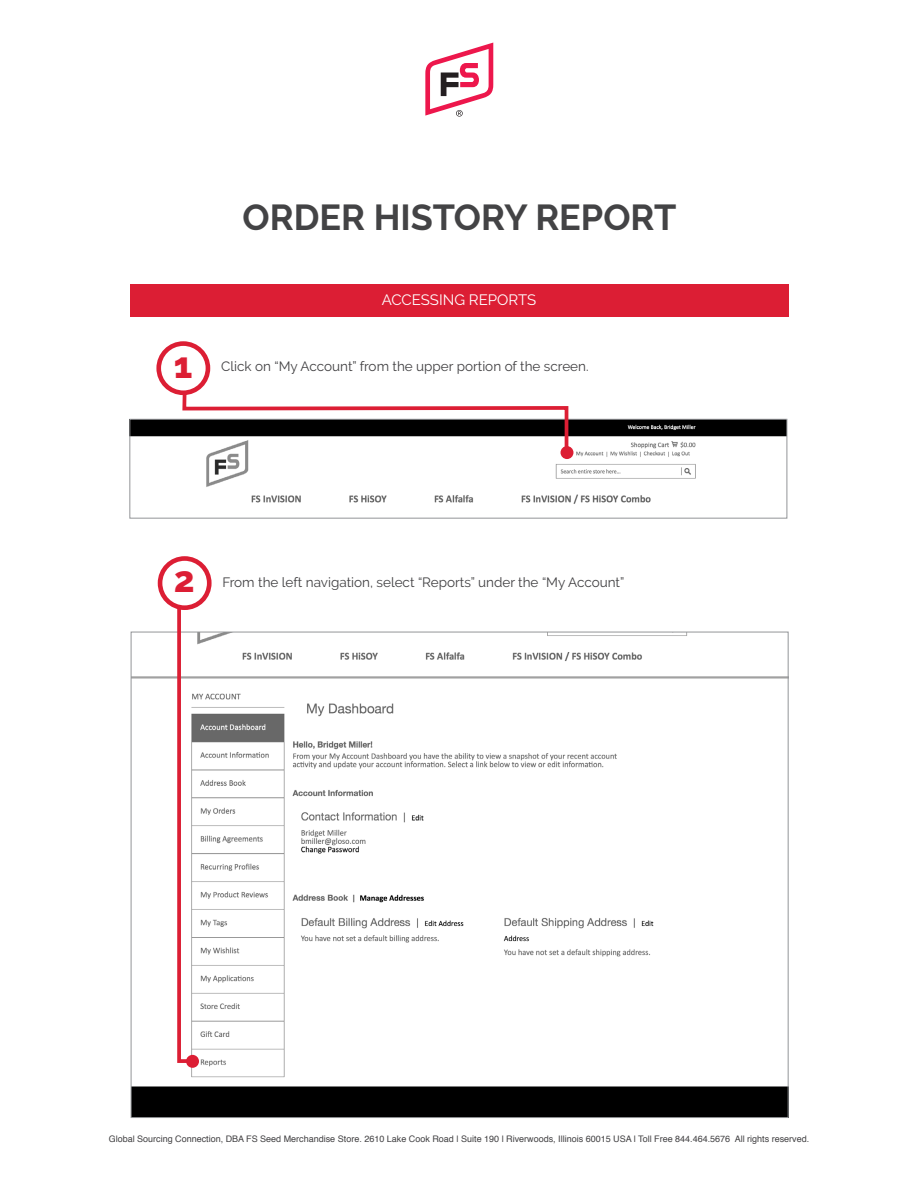
<style>
.page{position:relative;width:918px;height:1188px;background:#fff}
.page>*{position:absolute;margin:0;border:0;box-sizing:border-box;transform-origin:0 0}
.t1{font:700 36px "Raleway";color:#434345}
.t2{font:800 36px "Raleway";color:#dc1e34}
.t3{font:15px "Raleway";color:#fff}
.t4{font:13.5px "Raleway";color:#414042}
.t5{font:9px "Helvetica";color:#414042}
</style>
<div class="page">
<svg style="left:425px;top:42px;width:69px;height:75px"></svg>
<img style="left:133px;top:634px;width:653px;height:482px">
<div style="left:158px;top:556px;width:54px;height:54px;border:5px solid #dc1e34;border-radius:50%"></div>
<svg style="left:175px;top:603px;width:24px;height:462px"></svg>
<div style="left:186px;top:1055px;width:13px;height:13px;background:#dc1e34;border-radius:50%"></div>
<div style="left:130px;top:284px;width:658px;height:32px;background:#dc1e34"></div>
<img style="left:132px;top:421px;width:653px;height:83px">
<div style="left:130px;top:419px;width:657px;height:99px;border:1px solid #939598"></div>
<svg style="left:181px;top:389px;width:389px;height:66px"></svg>
<div style="left:561px;top:446px;width:12px;height:13px;background:#dc1e34;border-radius:50%"></div>
<div style="left:156px;top:341px;width:54px;height:54px;border:5px solid #dc1e34;border-radius:50%"></div>
<h1 class="t1" style="left:243px;top:197px;width:435px">ORDER HISTORY REPORT</h1>
<h2 class="t3" style="left:382px;top:291px;width:156px">ACCESSING REPORTS</h2>
<h1 class="t2" style="left:174px;top:344px;width:20px">1</h1>
<h3 class="t4" style="left:221px;top:358px;width:369px">Click on “My Account” from the upper portion of the screen.</h3>
<h1 class="t2" style="left:174px;top:559px;width:22px">2</h1>
<h3 class="t4" style="left:222px;top:574px;width:403px">From the left navigation, select “Reports” under the “My Account”</h3>
<p class="t5" style="left:109px;top:1132px;width:702px">Global Sourcing Connection, DBA FS Seed Merchandise Store. 2610 Lake Cook Road | Suite 190 l Riverwoods, Illinois 60015 USA l Toll Free 844.464.5676 All rights reserved.</p>
</div>
